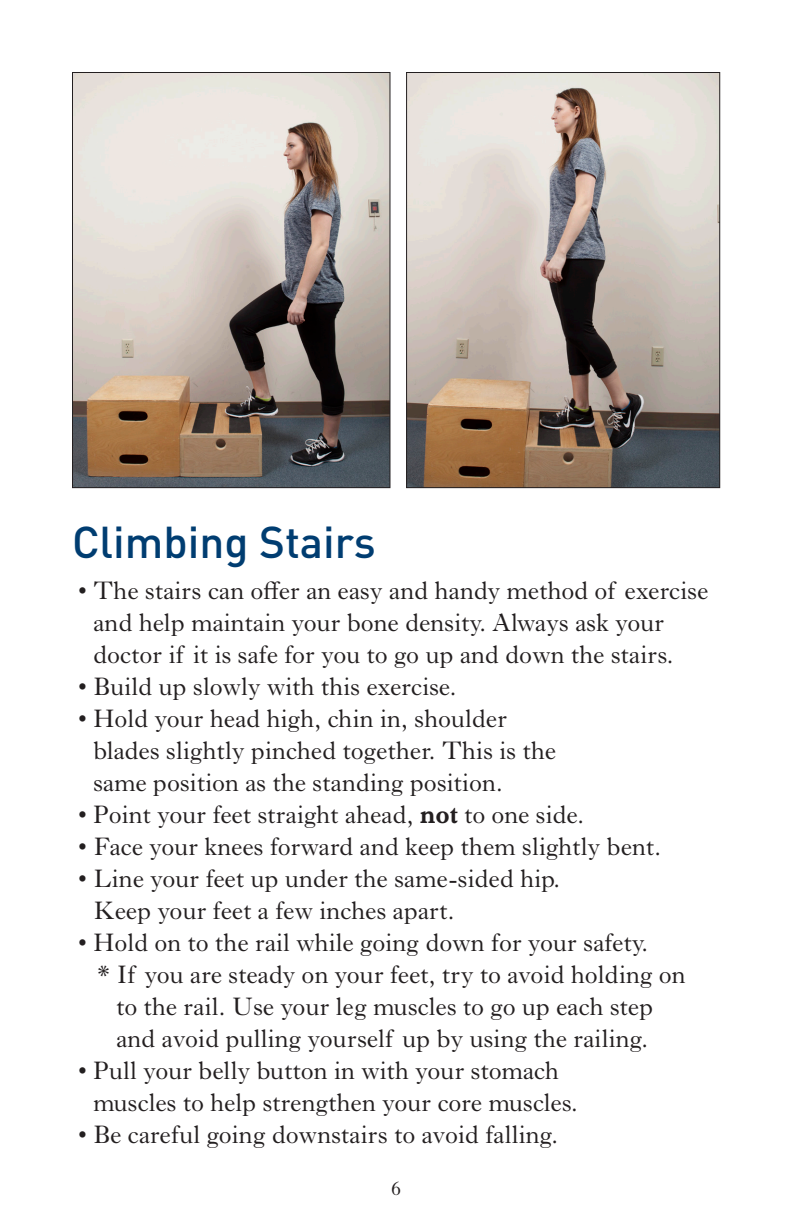
<style>
.page{position:relative;width:792px;height:1224px;background:#fff}
.page>*{position:absolute;margin:0;border:0;box-sizing:border-box;transform-origin:0 0}
.t1{font:500 44px "DINOT";color:#003d71}
.t2{font:26px/32px "Imprint MT Pro";letter-spacing:-.01em;color:#231f20;scale:.96 1}
.t3{font:20px "Imprint MT Pro";color:#231f20}
.s1{font-weight:700}
</style>
<div class="page">
<img style="left:74px;top:74px;width:314px;height:412px">
<div style="left:72px;top:72px;width:318px;height:416px;border:1px solid #231f20"></div>
<img style="left:408px;top:74px;width:310px;height:412px">
<div style="left:406px;top:72px;width:314px;height:416px;border:1px solid #231f20"></div>
<p class="t1" style="left:72px;top:514px;width:305px">Climbing Stairs</p>
<p class="t2" style="left:93px;top:574px;width:643px;text-indent:-15px">• The stairs can offer an easy and handy method of exercise and help maintain your bone density. Always ask your doctor if it is safe for you to go up and down the stairs.</p>
<p class="t2" style="left:78px;top:670px;width:396px">• Build up slowly with this exercise.</p>
<p class="t2" style="left:93px;top:702px;width:484px;text-indent:-15px">• Hold your head high, chin in, shoulder blades slightly pinched together. This is the same position as the standing position.</p>
<p class="t2" style="left:78px;top:798px;width:529px">• Point your feet straight ahead, <span class="s1">not</span> to one side.</p>
<p class="t2" style="left:78px;top:830px;width:609px">• Face your knees forward and keep them slightly bent.</p>
<p class="t2" style="left:93px;top:862px;width:488px;text-indent:-15px">• Line your feet up under the same-sided hip.<br>Keep your feet a few inches apart.</p>
<p class="t2" style="left:78px;top:926px;width:596px">• Hold on to the rail while going down for your safety.</p>
<p class="t2" style="left:116px;top:958px;width:595px;text-indent:-19px">* If you are steady on your feet, try to avoid holding on to the rail. Use your leg muscles to go up each step and avoid pulling yourself up by using the railing.</p>
<p class="t2" style="left:93px;top:1054px;width:507px;text-indent:-15px">• Pull your belly button in with your stomach muscles to help strengthen your core muscles.</p>
<p class="t2" style="left:78px;top:1118px;width:502px">• Be careful going downstairs to avoid falling.</p>
<p class="t3" style="left:391px;top:1177px;width:12px">6</p>
</div>
